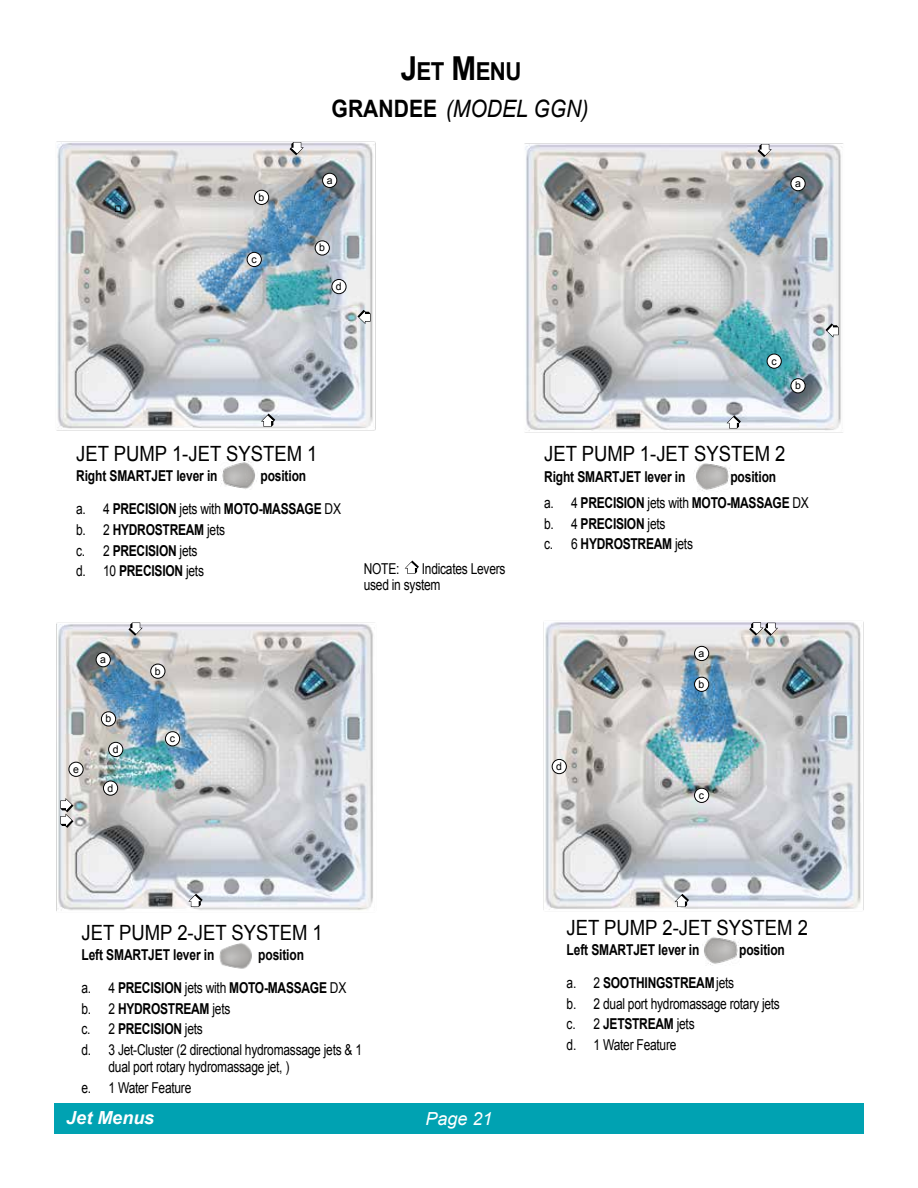
<style>
.page{position:relative;width:918px;height:1188px;background:#fff}
.page>*{position:absolute;margin:0;border:0;box-sizing:border-box;transform-origin:0 0}
.t1{font:700 24.75px "Arial";color:#000;scale:.9 1}
.t2{font:italic 24px "Arial";color:#000;scale:.88 1}
.t3{font:21px "Arial";color:#000;scale:.88 1}
.t4{font:italic 700 18px "Arial";color:#fff}
.t5{font:italic 18px "Arial";color:#fff}
.t6{font:700 15px/20.9px "Arial";letter-spacing:-.02em;color:#000;scale:.8 1}
.t7{font:15px/20.9px "Arial";letter-spacing:-.02em;color:#000;scale:.8 1}
.t8{font:10.5px "Arial";color:#000}
.s1{font-size:33px}
.s2{font-weight:700;font-style:normal}
.s3{font-weight:400}
.s4{font-weight:700}
</style>
<div class="page">
<div style="left:54px;top:1103px;width:810px;height:31px;background:#00a2b2"></div>
<img style="left:543px;top:622px;width:321px;height:288px">
<img style="left:56px;top:622px;width:319px;height:289px">
<img style="left:524px;top:143px;width:319px;height:290px">
<img style="left:56px;top:141px;width:320px;height:290px">
<img style="left:704px;top:937px;width:35px;height:28px">
<img style="left:219px;top:943px;width:33px;height:26px">
<img style="left:221px;top:461px;width:36px;height:28px">
<img style="left:694px;top:463px;width:36px;height:29px">
<svg style="left:727px;top:415px;width:14px;height:13px"></svg>
<svg style="left:188px;top:894px;width:15px;height:13px"></svg>
<svg style="left:261px;top:414px;width:14px;height:13px"></svg>
<div style="left:695px;top:646px;width:14px;height:15px;background:#fff;border-radius:50%"></div>
<div style="left:694px;top:646px;width:15px;height:15px;border:1px solid #000;border-radius:50%"></div>
<div style="left:695px;top:677px;width:14px;height:14px;background:#fff;border-radius:50%"></div>
<div style="left:694px;top:677px;width:15px;height:15px;border:1px solid #000;border-radius:50%"></div>
<div style="left:695px;top:788px;width:14px;height:14px;background:#fff;border-radius:50%"></div>
<div style="left:694px;top:788px;width:15px;height:15px;border:1px solid #000;border-radius:50%"></div>
<div style="left:791px;top:177px;width:14px;height:14px;background:#fff;border-radius:50%"></div>
<div style="left:791px;top:176px;width:14px;height:15px;border:1px solid #000;border-radius:50%"></div>
<div style="left:791px;top:379px;width:14px;height:14px;background:#fff;border-radius:50%"></div>
<div style="left:791px;top:378px;width:14px;height:15px;border:1px solid #000;border-radius:50%"></div>
<div style="left:767px;top:354px;width:14px;height:14px;background:#fff;border-radius:50%"></div>
<div style="left:767px;top:354px;width:15px;height:14px;border:1px solid #000;border-radius:50%"></div>
<div style="left:96px;top:653px;width:14px;height:14px;background:#fff;border-radius:50%"></div>
<div style="left:96px;top:652px;width:15px;height:15px;border:1px solid #000;border-radius:50%"></div>
<div style="left:101px;top:712px;width:15px;height:14px;background:#fff;border-radius:50%"></div>
<div style="left:101px;top:712px;width:15px;height:14px;border:1px solid #000;border-radius:50%"></div>
<div style="left:165px;top:732px;width:15px;height:14px;background:#fff;border-radius:50%"></div>
<div style="left:165px;top:731px;width:15px;height:15px;border:1px solid #000;border-radius:50%"></div>
<div style="left:103px;top:781px;width:15px;height:14px;background:#fff;border-radius:50%"></div>
<div style="left:103px;top:781px;width:15px;height:14px;border:1px solid #000;border-radius:50%"></div>
<div style="left:323px;top:173px;width:14px;height:14px;background:#fff;border-radius:50%"></div>
<div style="left:322px;top:173px;width:15px;height:15px;border:1px solid #000;border-radius:50%"></div>
<div style="left:254px;top:190px;width:15px;height:14px;background:#fff;border-radius:50%"></div>
<div style="left:254px;top:190px;width:15px;height:15px;border:1px solid #000;border-radius:50%"></div>
<div style="left:69px;top:762px;width:14px;height:14px;background:#fff;border-radius:50%"></div>
<div style="left:69px;top:762px;width:14px;height:15px;border:1px solid #000;border-radius:50%"></div>
<svg style="left:357px;top:310px;width:14px;height:14px"></svg>
<svg style="left:290px;top:142px;width:14px;height:13px"></svg>
<div style="left:247px;top:252px;width:14px;height:15px;background:#fff;border-radius:50%"></div>
<div style="left:247px;top:252px;width:15px;height:15px;border:1px solid #000;border-radius:50%"></div>
<div style="left:332px;top:279px;width:14px;height:15px;background:#fff;border-radius:50%"></div>
<div style="left:332px;top:279px;width:14px;height:15px;border:1px solid #000;border-radius:50%"></div>
<svg style="left:405px;top:561px;width:14px;height:13px"></svg>
<svg style="left:825px;top:323px;width:14px;height:15px"></svg>
<svg style="left:758px;top:144px;width:14px;height:13px"></svg>
<svg style="left:128px;top:623px;width:15px;height:13px"></svg>
<svg style="left:60px;top:798px;width:14px;height:30px"></svg>
<div style="left:315px;top:241px;width:14px;height:14px;background:#fff;border-radius:50%"></div>
<div style="left:315px;top:241px;width:15px;height:14px;border:1px solid #000;border-radius:50%"></div>
<div style="left:151px;top:664px;width:14px;height:14px;background:#fff;border-radius:50%"></div>
<div style="left:151px;top:664px;width:14px;height:15px;border:1px solid #000;border-radius:50%"></div>
<div style="left:109px;top:742px;width:14px;height:15px;background:#fff;border-radius:50%"></div>
<div style="left:108px;top:742px;width:15px;height:15px;border:1px solid #000;border-radius:50%"></div>
<svg style="left:749px;top:622px;width:29px;height:14px"></svg>
<svg style="left:675px;top:894px;width:14px;height:13px"></svg>
<div style="left:552px;top:759px;width:14px;height:15px;background:#fff;border-radius:50%"></div>
<div style="left:552px;top:759px;width:15px;height:15px;border:1px solid #000;border-radius:50%"></div>
<svg style="left:115px;top:205px;width:6px;height:7px"></svg>
<p class="t8" style="left:259px;top:190px;width:7px">b</p>
<p class="t8" style="left:252px;top:252px;width:7px">c</p>
<h1 class="t1" style="left:401px;top:54px;width:136px"><span class="s1">J</span>ET <span class="s1">M</span>ENU</h1>
<h2 class="t2" style="left:332px;top:93px;width:293px"><span class="s2">GRANDEE</span> (MODEL GGN)</h2>
<p class="t8" style="left:327px;top:173px;width:7px">a</p>
<p class="t8" style="left:319px;top:241px;width:7px">b</p>
<p class="t8" style="left:336px;top:279px;width:7px">d</p>
<p class="t8" style="left:795px;top:176px;width:7px">a</p>
<p class="t8" style="left:771px;top:354px;width:7px">c</p>
<p class="t8" style="left:795px;top:379px;width:7px">b</p>
<h3 class="t3" style="left:76px;top:440px;width:276px">JET PUMP 1-JET SYSTEM 1</h3>
<p class="t6" style="left:76px;top:466px;width:178px">Right SMARTJET lever in</p>
<p class="t6" style="left:76px;top:460px;width:333px;line-height:32.8px;text-indent:184px">position<br><span class="s3">a. 4</span> PRECISION <span class="s3">jets with</span> MOTO-MASSAGE <span class="s3">DX</span></p>
<p class="t6" style="left:76px;top:519px;width:188px"><span class="s3">b. 2</span> HYDROSTREAM <span class="s3">jets c. 2</span> PRECISION <span class="s3">jets<br>d. 10</span> PRECISION <span class="s3">jets</span></p>
<p class="t7" style="left:364px;top:558px;width:46px">NOTE:</p>
<p class="t7" style="left:364px;top:560px;width:179px;line-height:16.5px;text-indent:58px">Indicates Levers used in system</p>
<p class="t8" style="left:73px;top:762px;width:7px">e</p>
<p class="t8" style="left:100px;top:653px;width:7px">a</p>
<p class="t8" style="left:106px;top:712px;width:7px">b</p>
<p class="t8" style="left:113px;top:742px;width:7px">d</p>
<p class="t8" style="left:108px;top:781px;width:7px">d</p>
<p class="t8" style="left:155px;top:664px;width:7px">b</p>
<p class="t8" style="left:170px;top:732px;width:7px">c</p>
<h3 class="t3" style="left:544px;top:440px;width:276px">JET PUMP 1-JET SYSTEM 2</h3>
<p class="t6" style="left:544px;top:466px;width:178px">Right SMARTJET lever in</p>
<p class="t6" style="left:544px;top:464px;width:333px;line-height:26.1px;text-indent:186px">position<br><span class="s3">a. 4</span> PRECISION <span class="s3">jets with</span> MOTO-MASSAGE <span class="s3">DX</span></p>
<p class="t6" style="left:544px;top:513px;width:188px"><span class="s3">b. 4</span> PRECISION <span class="s3">jets<br>c. 6</span> HYDROSTREAM <span class="s3">jets</span></p>
<p class="t8" style="left:556px;top:759px;width:7px">d</p>
<p class="t8" style="left:699px;top:646px;width:7px">a</p>
<p class="t8" style="left:699px;top:677px;width:7px">b</p>
<p class="t8" style="left:699px;top:788px;width:7px">c</p>
<h3 class="t3" style="left:82px;top:918px;width:276px">JET PUMP 2-JET SYSTEM 1</h3>
<p class="t6" style="left:82px;top:945px;width:168px">Left SMARTJET lever in</p>
<p class="t6" style="left:82px;top:939px;width:333px;line-height:32.8px;text-indent:177px">position<br><span class="s3">a. 4</span> PRECISION <span class="s3">jets with</span> MOTO-MASSAGE <span class="s3">DX</span></p>
<p class="t7" style="left:82px;top:998px;width:352px">b. 2 <span class="s4">HYDROSTREAM</span> jets<br>c. 2 <span class="s4">PRECISION</span> jets<br>d. 3 Jet-Cluster (2 directional hydromassage jets &amp; 1</p>
<p class="t7" style="left:82px;top:1056px;width:262px;text-indent:27px">dual port rotary hydromassage jet, ) e. 1 Water Feature</p>
<p class="t4" style="left:66px;top:1106px;width:90px">Jet Menus</p>
<p class="t5" style="left:425px;top:1107px;width:69px">Page 21</p>
<h3 class="t3" style="left:567px;top:913px;width:276px">JET PUMP 2-JET SYSTEM 2</h3>
<p class="t6" style="left:567px;top:940px;width:168px">Left SMARTJET lever in</p>
<p class="t6" style="left:739px;top:940px;width:59px">position</p>
<p class="t7" style="left:567px;top:972px;width:268px">a. 2 <span class="s4">SOOTHINGSTREAM</span>jets<br>b. 2 dual port hydromassage rotary jets c. 2 <span class="s4">JETSTREAM</span> jets<br>d. 1 Water Feature</p>
</div>
